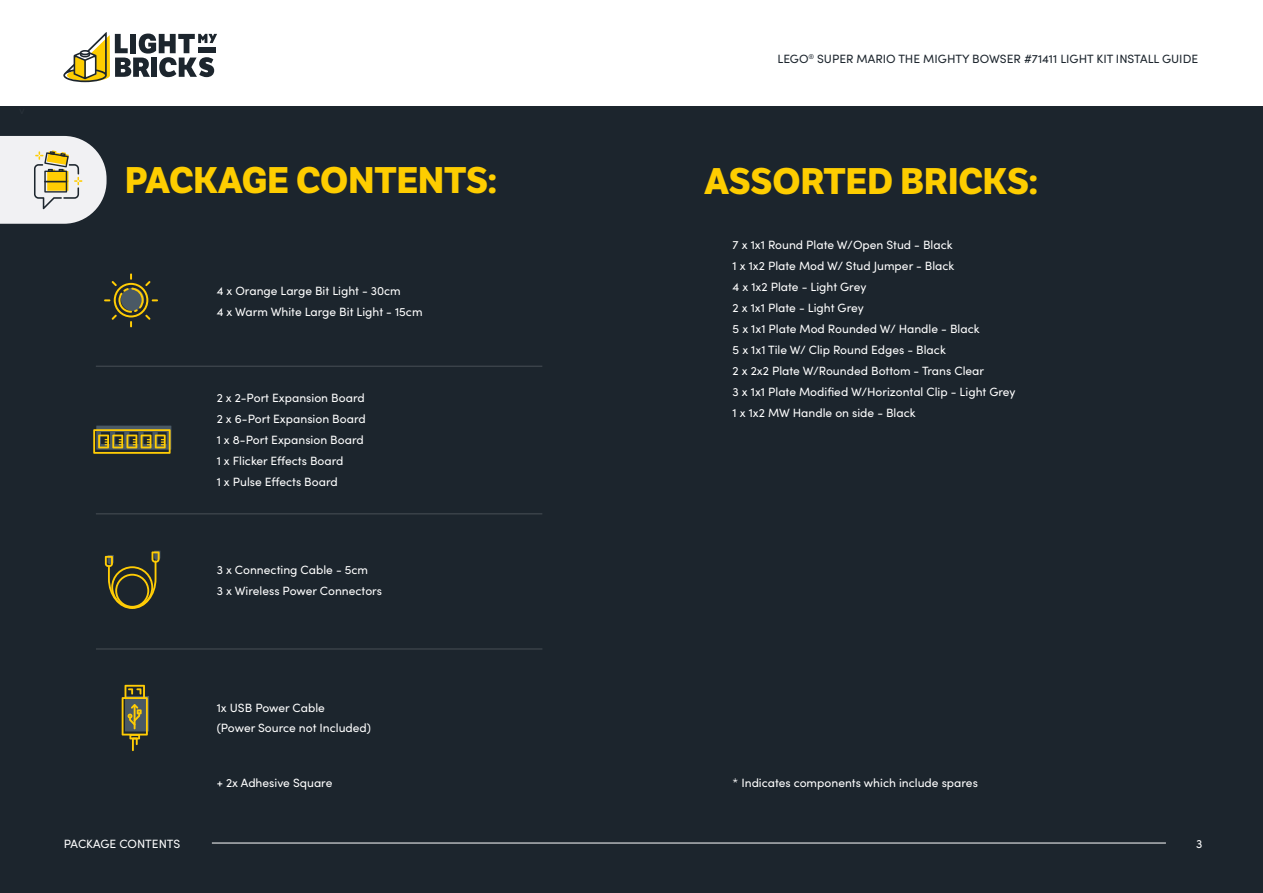
<style>
.page{position:relative;width:1263px;height:893px;background:#fff}
.page>*{position:absolute;margin:0;border:0;box-sizing:border-box;transform-origin:0 0}
.t1{font:700 36px "LFT Etica";color:#fecd00}
.t2{font:12px/21px "Sofia Pro";color:#fff}
.t3{font:12px "Sofia Pro";color:#1c252d}
</style>
<div class="page">
<svg style="left:63px;top:32px;width:154px;height:50px"></svg>
<div style="left:0;top:106px;width:1263px;height:787px;background:#1c252d"></div>
<hr style="left:212px;top:843px;width:954px;height:1px;background:#fff">
<svg style="left:0;top:136px;width:107px;height:88px;background:#d4d2c9"></svg>
<svg style="left:104px;top:273px;width:54px;height:54px"></svg>
<svg style="left:93px;top:426px;width:78px;height:28px"></svg>
<svg style="left:105px;top:551px;width:55px;height:58px"></svg>
<div style="left:125px;top:696px;width:24px;height:35px;background:#4a5965"></div>
<svg style="left:122px;top:685px;width:26px;height:66px"></svg>
<hr style="left:96px;top:366px;width:446px;height:1px;background:#fff">
<hr style="left:96px;top:513px;width:446px;height:1px;background:#fff">
<hr style="left:96px;top:649px;width:446px;height:1px;background:#fff">
<p class="t3" style="left:777px;top:50px;width:422px">LEGO<sup>®</sup> SUPER MARIO THE MIGHTY BOWSER #71411 LIGHT KIT INSTALL GUIDE</p>
<h1 class="t1" style="left:125px;top:158px;width:373px">PACKAGE CONTENTS:</h1>
<h1 class="t1" style="left:704px;top:159px;width:335px">ASSORTED BRICKS:</h1>
<p class="t2" style="left:217px;top:280px;width:207px">4 x Orange Large Bit Light - 30cm<br>4 x Warm White Large Bit Light - 15cm</p>
<p class="t2" style="left:217px;top:386px;width:151px">2 x 2-Port Expansion Board<br>2 x 6-Port Expansion Board<br>1 x 8-Port Expansion Board<br>1 x Flicker Effects Board<br>1 x Pulse Effects Board</p>
<p class="t2" style="left:217px;top:559px;width:167px">3 x Connecting Cable - 5cm<br>3 x Wireless Power Connectors</p>
<p class="t2" style="left:217px;top:698px;width:156px;line-height:19.5px">1x USB Power Cable<br>(Power Source not Included)</p>
<p class="t2" style="left:733px;top:233px;width:284px">7 x 1x1 Round Plate W/Open Stud - Black<br>1 x 1x2 Plate Mod W/ Stud Jumper - Black<br>4 x 1x2 Plate - Light Grey<br>2 x 1x1 Plate - Light Grey<br>5 x 1x1 Plate Mod Rounded W/ Handle - Black<br>5 x 1x1 Tile W/ Clip Round Edges - Black<br>2 x 2x2 Plate W/Rounded Bottom - Trans Clear<br>3 x 1x1 Plate Modified W/Horizontal Clip - Light Grey 1 x 1x2 MW Handle on side - Black</p>
<p class="t2" style="left:217px;top:772px;width:117px">+ 2x Adhesive Square</p>
<p class="t2" style="left:733px;top:772px;width:247px">* Indicates components which include spares</p>
<p class="t2" style="left:64px;top:832px;width:118px">PACKAGE CONTENTS</p>
<p class="t2" style="left:1196px;top:832px;width:8px">3</p>
</div>
